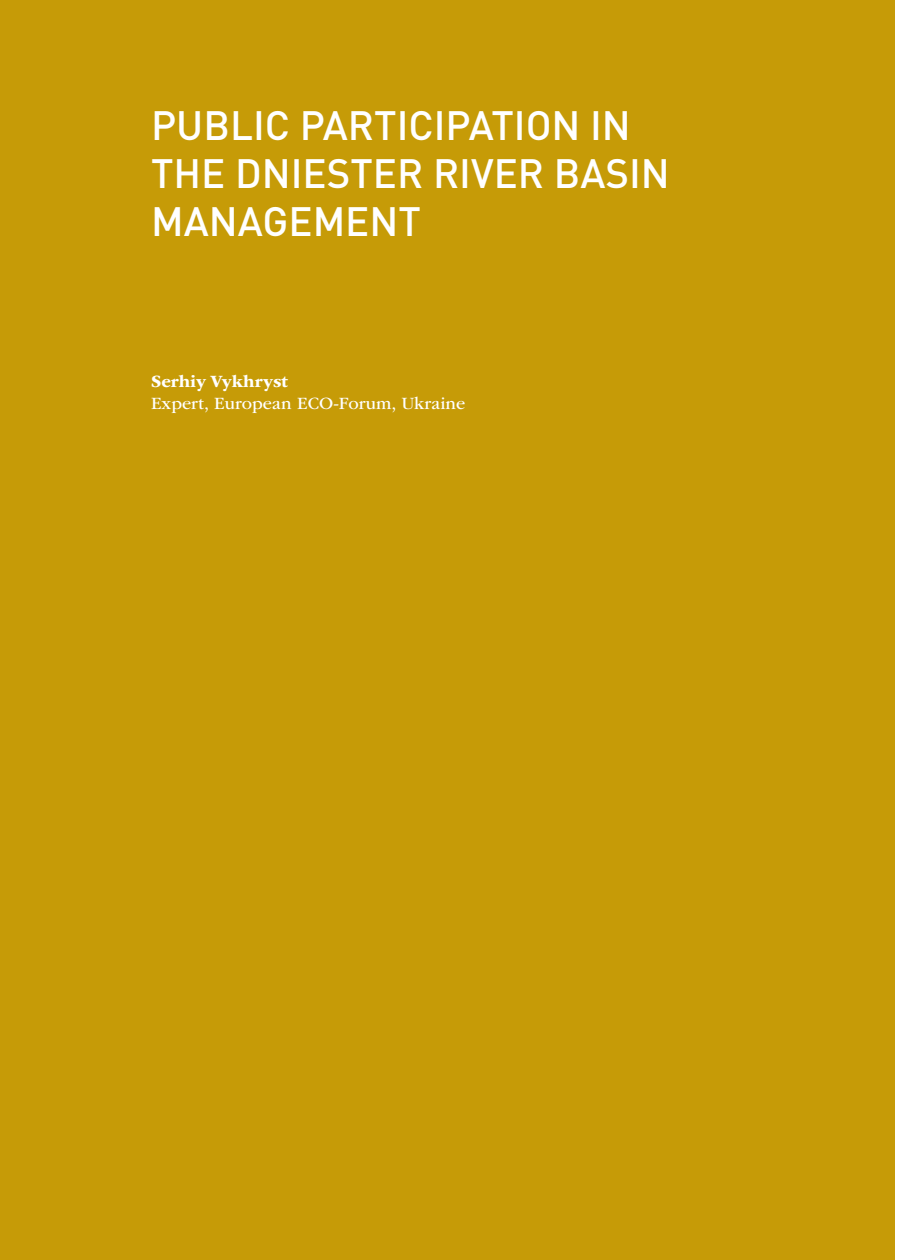
<style>
.page{position:relative;width:902px;height:1260px;background:#fff}
.page>*{position:absolute;margin:0;border:0;box-sizing:border-box;transform-origin:0 0}
.t1{font:500 40.5px/48px "DIN";color:#fff}
.t2{font:18px "ITC Garamond Std";color:#fff}
.t3{font:700 18px "ITC Garamond Std";color:#fff}
</style>
<div class="page">
<div style="left:0;top:0;width:894px;height:1259px;background:#c69b07"></div>
<p class="t1" style="left:151px;top:100px;width:520px">PUBLIC PARTICIPATION IN<br>THE DNIESTER RIVER BASIN<br>MANAGEMENT</p>
<p class="t3" style="left:151px;top:371px;width:138px">Serhiy Vykhryst</p>
<p class="t2" style="left:151px;top:393px;width:315px">Expert, European ECO-Forum, Ukraine</p>
</div>
